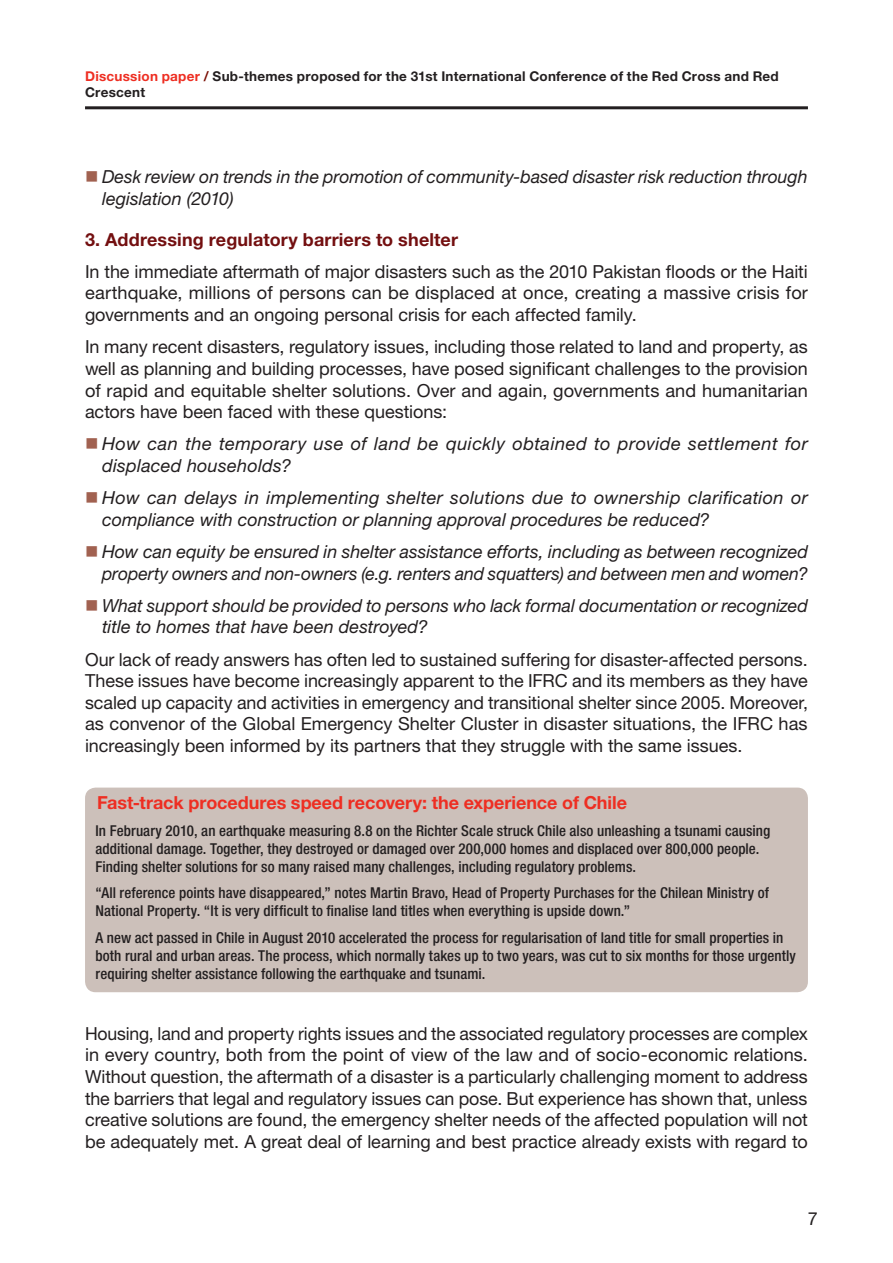
<style>
.page{position:relative;width:893px;height:1263px;background:#fff}
.page>*{position:absolute;margin:0;border:0;box-sizing:border-box;transform-origin:0 0}
.t1{font:18px/21.6px "Helvetica Neue LT Std";letter-spacing:-.005em;color:#231f20;text-align:justify}
.List_bulleted_1{font:italic 18px/21.6px "Helvetica Neue LT Std";color:#231f20}
.List_bulleted_1-2{font:italic 18px/21.6px "Helvetica Neue LT Std";letter-spacing:.02em;color:#231f20}
.t2{font:700 18px "Helvetica Neue LT Std";letter-spacing:-.005em;color:#ee2e22}
.Heading_2{font:700 18px "Helvetica Neue LT Std";letter-spacing:.005em;color:#730f10}
.t3{font:500 condensed 15px/18px "Helvetica Neue LT Std";letter-spacing:.005em;color:#231f20}
.t4{font:700 13.5px/16.2px "Helvetica Neue LT Std";letter-spacing:.02em;color:#231f20}
.s1{color:#ee2e22}
.s2{color:#790b00}
.s3{color:#a16150}
</style>
<div class="page">
<hr style="left:85px;top:106px;width:723px;height:3px;background:#231f20">
<div style="left:85px;top:787px;width:723px;height:205px;background:#ccc0ba;border-radius:11px"></div>
<p class="t4" style="left:85px;top:68px;width:695px"><span class="s1">Discussion paper</span> <span class="s2">/</span> Sub-themes proposed for the 31st International Conference of the Red Cross and Red<br>Crescent</p>
<p class="List_bulleted_1" style="left:102px;top:165px;width:707px;text-indent:-17px"><span class="s3">■</span> Desk review on trends in the promotion of community-based disaster risk reduction through legislation (2010)</p>
<p class="Heading_2" style="left:85px;top:228px;width:374px">3. Addressing regulatory barriers to shelter</p>
<p class="t1" style="left:85px;top:260px;width:724px">In the immediate aftermath of major disasters such as the 2010 Pakistan floods or the Haiti earthquake, millions of persons can be displaced at once, creating a massive crisis for governments and an ongoing personal crisis for each affected family.</p>
<p class="t1" style="left:85px;top:336px;width:724px">In many recent disasters, regulatory issues, including those related to land and property, as well as planning and building processes, have posed significant challenges to the provision of rapid and equitable shelter solutions. Over and again, governments and humanitarian actors have been faced with these questions:</p>
<p class="List_bulleted_1-2" style="left:102px;top:433px;width:707px;text-indent:-17px"><span class="s3">■</span> How can the temporary use of land be quickly obtained to provide settlement for displaced households?</p>
<p class="List_bulleted_1" style="left:102px;top:487px;width:707px;text-indent:-17px"><span class="s3">■</span> How can delays in implementing shelter solutions due to ownership clarification or compliance with construction or planning approval procedures be reduced?</p>
<p class="List_bulleted_1" style="left:85px;top:540px;width:724px;text-align:right"><span class="s3">■</span> How can equity be ensured in shelter assistance efforts, including as between recognized property owners and non-owners (e.g. renters and squatters) and between men and women?</p>
<p class="List_bulleted_1" style="left:102px;top:594px;width:707px;text-indent:-17px"><span class="s3">■</span> What support should be provided to persons who lack formal documentation or recognized title to homes that have been destroyed?</p>
<p class="t1" style="left:85px;top:648px;width:724px">Our lack of ready answers has often led to sustained suffering for disaster-affected persons.<br>These issues have become increasingly apparent to the IFRC and its members as they have scaled up capacity and activities in emergency and transitional shelter since 2005. Moreover, as convenor of the Global Emergency Shelter Cluster in disaster situations, the IFRC has increasingly been informed by its partners that they struggle with the same issues.</p>
<p class="t2" style="left:97px;top:792px;width:532px">Fast-track procedures speed recovery: the experience of Chile</p>
<p class="t3" style="left:96px;top:821px;width:676px">In February 2010, an earthquake measuring 8.8 on the Richter Scale struck Chile also unleashing a tsunami causing additional damage. Together, they destroyed or damaged over 200,000 homes and displaced over 800,000 people.<br>Finding shelter solutions for so many raised many challenges, including regulatory problems.</p>
<p class="t3" style="left:96px;top:884px;width:675px">“All reference points have disappeared,” notes Martin Bravo, Head of Property Purchases for the Chilean Ministry of<br>National Property. “It is very difficult to finalise land titles when everything is upside down.”</p>
<p class="t3" style="left:96px;top:928px;width:702px">A new act passed in Chile in August 2010 accelerated the process for regularisation of land title for small properties in both rural and urban areas. The process, which normally takes up to two years, was cut to six months for those urgently requiring shelter assistance following the earthquake and tsunami.</p>
<p class="t1" style="left:85px;top:1022px;width:724px">Housing, land and property rights issues and the associated regulatory processes are complex in every country, both from the point of view of the law and of socio-economic relations.<br>Without question, the aftermath of a disaster is a particularly challenging moment to address the barriers that legal and regulatory issues can pose. But experience has shown that, unless creative solutions are found, the emergency shelter needs of the affected population will not be adequately met. A great deal of learning and best practice already exists with regard to</p>
<p class="t1" style="left:808px;top:1207px;width:12px">7</p>
</div>
